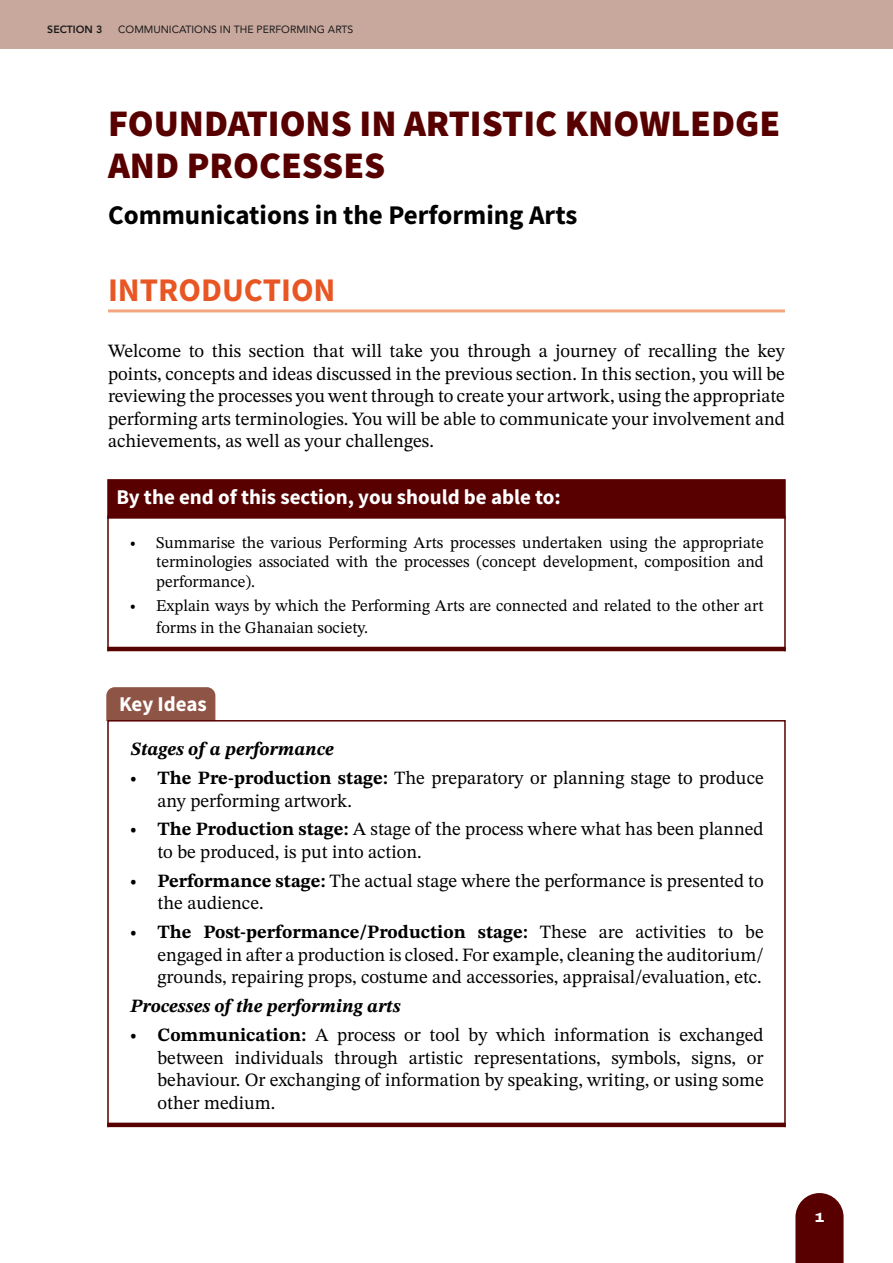
<style>
.page{position:relative;width:893px;height:1263px;background:#fff}
.page>*{position:absolute;margin:0;border:0;box-sizing:border-box;transform-origin:0 0}
.Strand_name{font:900 37.5px/42px "Source Sans Pro";color:#580000}
.Introduction{font:700 33px "Source Sans Pro";color:#e85624}
.Substrand{font:700 27px "Source Sans Pro";color:#000}
.LEARNING_INDICATORS{font:700 21px "Source Sans Pro";color:#fff}
.KEY_IDEAS{font:700 21px "Source Sans Pro";letter-spacing:-.005em;color:#fff}
.Body{font:18.75px/22.5px "STIX Two Text";color:#000;text-align:justify}
.KEY_IDEAS_BODY{font:italic 700 18.75px "STIX Two Text";color:#000}
.t1{font:16.5px/19.5px "STIX Two Text";color:#000;text-align:justify}
.t2{font:800 13.5px "Archivo Expanded";color:#fff}
.t3{font:10.5px "Avenir";color:#1a1a1a}
.t4{font:800 10.5px "Avenir";color:#1a1a1a}
.s1{font-weight:700}
</style>
<div class="page">
<div style="left:0;top:0;width:893px;height:49px;background:#c8a89d"></div>
<svg style="left:795px;top:1193px;width:49px;height:70px;background:#671717"></svg>
<hr style="left:108px;top:309px;width:677px;height:3px;background:#f3a67f">
<div style="left:107px;top:479px;width:679px;height:40px;background:#580000;border:2px solid #580000"></div>
<div style="left:107px;top:516px;width:679px;height:136px;border:2px solid #580000"></div>
<hr style="left:107px;top:647px;width:679px;height:4px;background:#580000">
<svg style="left:106px;top:687px;width:109px;height:34px;background:#8e5446"></svg>
<hr style="left:107px;top:1123px;width:679px;height:4px;background:#580000">
<p class="t4" style="left:47px;top:21px;width:57px">SECTION 3</p>
<p class="t3" style="left:118px;top:21px;width:237px">COMMUNICATIONS IN THE PERFORMING ARTS</p>
<p class="Strand_name" style="left:108px;top:102px;width:674px">FOUNDATIONS IN ARTISTIC KNOWLEDGE<br>AND PROCESSES</p>
<p class="Substrand" style="left:108px;top:197px;width:471px">Communications in the Performing Arts</p>
<p class="Introduction" style="left:108px;top:268px;width:229px">INTRODUCTION</p>
<p class="Body" style="left:108px;top:340px;width:678px">Welcome to this section that will take you through a journey of recalling the key points, concepts and ideas discussed in the previous section. In this section, you will be reviewing the processes you went through to create your artwork, using the appropriate performing arts terminologies. You will be able to communicate your involvement and achievements, as well as your challenges.</p>
<p class="LEARNING_INDICATORS" style="left:117px;top:483px;width:446px">By the end of this section, you should be able to:</p>
<p class="t1" style="left:156px;top:533px;width:609px;text-indent:-27px"><span class="s1">•</span> Summarise the various Performing Arts processes undertaken using the appropriate terminologies associated with the processes (concept development, composition and performance).</p>
<p class="t1" style="left:156px;top:594px;width:609px;line-height:22.5px;text-indent:-27px"><span class="s1">•</span> Explain ways by which the Performing Arts are connected and related to the other art forms in the Ghanaian society.</p>
<p class="KEY_IDEAS" style="left:119px;top:690px;width:89px">Key Ideas</p>
<p class="KEY_IDEAS_BODY" style="left:130px;top:735px;width:205px">Stages of a performance</p>
<p class="Body" style="left:158px;top:766px;width:608px;text-indent:-28px"><span class="s1">• The Pre-production stage:</span> The preparatory or planning stage to produce any performing artwork.</p>
<p class="Body" style="left:158px;top:818px;width:608px;text-indent:-28px"><span class="s1">• The Production stage:</span> A stage of the process where what has been planned to be produced, is put into action.</p>
<p class="Body" style="left:158px;top:869px;width:608px;text-indent:-28px"><span class="s1">• Performance stage:</span> The actual stage where the performance is presented to the audience.</p>
<p class="Body" style="left:158px;top:921px;width:608px;text-indent:-28px"><span class="s1">• The Post-performance/Production stage:</span> These are activities to be engaged in after a production is closed. For example, cleaning the auditorium/ grounds, repairing props, costume and accessories, appraisal/evaluation, etc.</p>
<p class="KEY_IDEAS_BODY" style="left:130px;top:992px;width:272px">Processes of the performing arts</p>
<p class="Body" style="left:158px;top:1023px;width:608px;text-indent:-28px"><span class="s1">• Communication:</span> A process or tool by which information is exchanged between individuals through artistic representations, symbols, signs, or behaviour. Or exchanging of information by speaking, writing, or using some other medium.</p>
<p class="t2" style="left:815px;top:1207px;width:11px">1</p>
</div>
